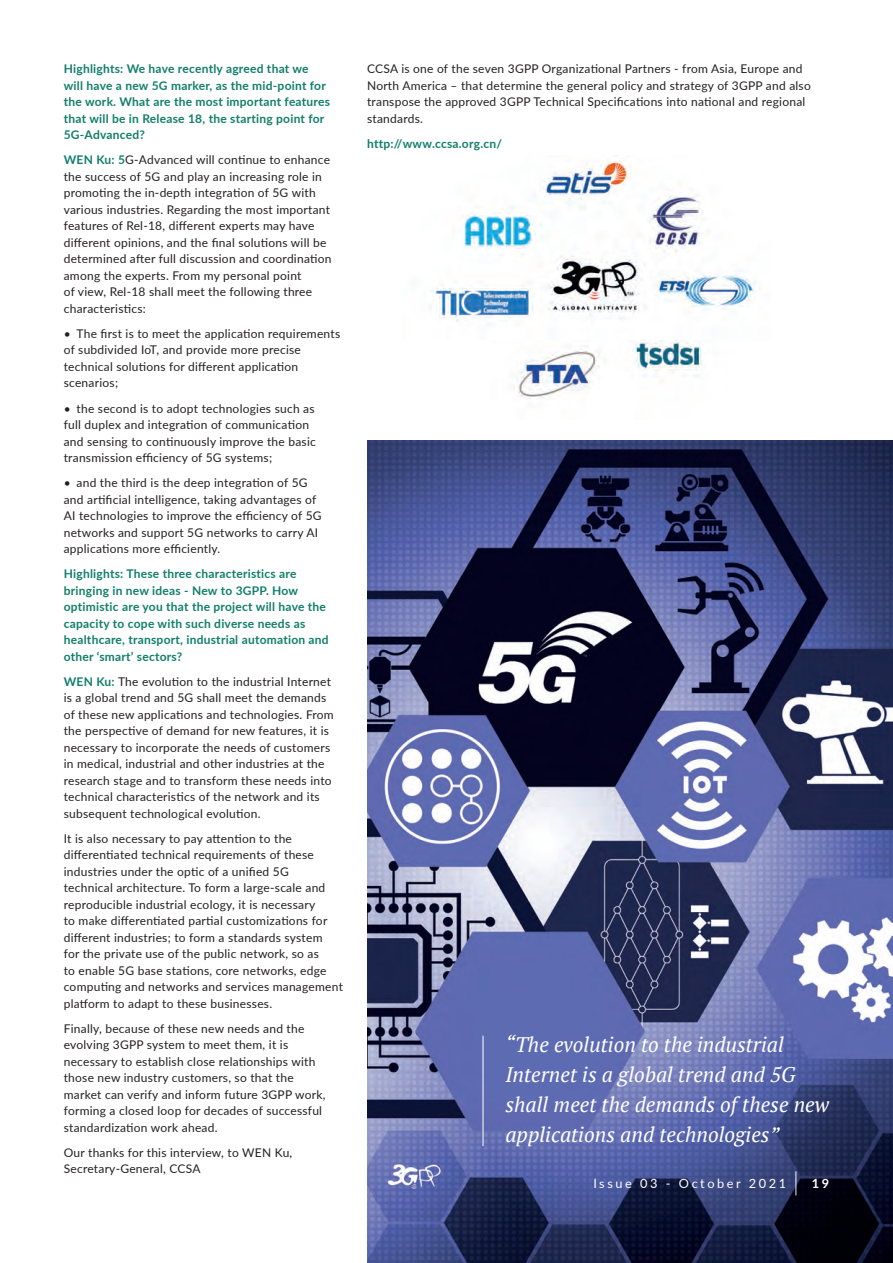
<style>
.page{position:relative;width:893px;height:1263px;background:#fff}
.page>*{position:absolute;margin:0;border:0;box-sizing:border-box;transform-origin:0 0}
.Pull_Quote{font:italic 21px/30px "PT Serif";color:#fff}
.TOC_Header_Text{font:12.75px "Lato";letter-spacing:.2em;color:#fff}
.TOC_Header_Text-2{font:12px/16.5px "Lato";letter-spacing:.02em;color:#231f20}
.TOC_Header_Text-3{font:700 12px/16.5px "Lato";letter-spacing:.02em;color:#117e6a}
.s1{font-weight:700;color:#117e6a}
.s2{font-size:25.5px}
.s3{font-weight:700}
</style>
<div class="page">
<img style="left:430px;top:156px;width:331px;height:243px">
<img style="left:367px;top:440px;width:526px;height:823px">
<hr style="left:483px;top:1036px;width:1px;height:110px;background:#fff">
<p class="TOC_Header_Text-3" style="left:64px;top:60px;width:268px">Highlights: We have recently agreed that we will have a new 5G marker, as the mid-point for the work. What are the most important features that will be in Release 18, the starting point for 5G-Advanced?</p>
<p class="TOC_Header_Text-2" style="left:64px;top:151px;width:269px"><span class="s1">WEN Ku: 5</span>G-Advanced will continue to enhance the success of 5G and play an increasing role in promoting the in-depth integration of 5G with various industries. Regarding the most important features of Rel-18, different experts may have different opinions, and the final solutions will be determined after full discussion and coordination among the experts. From my personal point<br>of view, Rel-18 shall meet the following three characteristics:</p>
<p class="TOC_Header_Text-2" style="left:64px;top:325px;width:278px">• The first is to meet the application requirements of subdivided IoT, and provide more precise technical solutions for different application scenarios;</p>
<p class="TOC_Header_Text-2" style="left:64px;top:399px;width:254px">• the second is to adopt technologies such as full duplex and integration of communication and sensing to continuously improve the basic transmission efficiency of 5G systems;</p>
<p class="TOC_Header_Text-2" style="left:64px;top:474px;width:259px">• and the third is the deep integration of 5G and artificial intelligence, taking advantages of AI technologies to improve the efficiency of 5G networks and support 5G networks to carry AI applications more efficiently.</p>
<p class="TOC_Header_Text-3" style="left:64px;top:565px;width:266px">Highlights: These three characteristics are bringing in new ideas - New to 3GPP. How optimistic are you that the project will have the capacity to cope with such diverse needs as healthcare, transport, industrial automation and other ‘smart’ sectors?</p>
<p class="TOC_Header_Text-2" style="left:64px;top:672px;width:272px"><span class="s1">WEN Ku:</span> The evolution to the industrial Internet is a global trend and 5G shall meet the demands of these new applications and technologies. From the perspective of demand for new features, it is necessary to incorporate the needs of customers in medical, industrial and other industries at the research stage and to transform these needs into technical characteristics of the network and its subsequent technological evolution.</p>
<p class="TOC_Header_Text-2" style="left:64px;top:829px;width:281px">It is also necessary to pay attention to the differentiated technical requirements of these industries under the optic of a unified 5G<br>technical architecture. To form a large-scale and reproducible industrial ecology, it is necessary<br>to make differentiated partial customizations for different industries; to form a standards system<br>for the private use of the public network, so as<br>to enable 5G base stations, core networks, edge computing and networks and services management platform to adapt to these businesses.</p>
<p class="TOC_Header_Text-2" style="left:64px;top:1019px;width:263px">Finally, because of these new needs and the evolving 3GPP system to meet them, it is necessary to establish close relationships with those new industry customers, so that the market can verify and inform future 3GPP work, forming a closed loop for decades of successful standardization work ahead.</p>
<p class="TOC_Header_Text-2" style="left:64px;top:1143px;width:230px">Our thanks for this interview, to WEN Ku,<br>Secretary-General, CCSA</p>
<p class="TOC_Header_Text-2" style="left:367px;top:60px;width:445px">CCSA is one of the seven 3GPP Organizational Partners - from Asia, Europe and North America – that determine the general policy and strategy of 3GPP and also transpose the approved 3GPP Technical Specifications into national and regional standards.</p>
<p class="TOC_Header_Text-3" style="left:367px;top:135px;width:136px">http://www.ccsa.org.cn/</p>
<p class="Pull_Quote" style="left:505px;top:1029px;width:325px">“The evolution to the industrial Internet is a global trend and 5G shall meet the demands of these new applications and technologies”</p>
<p class="TOC_Header_Text" style="left:593px;top:1174px;width:237px">Issue 03 - October 2021 <span class="s2">|</span> <span class="s3">19</span></p>
</div>
